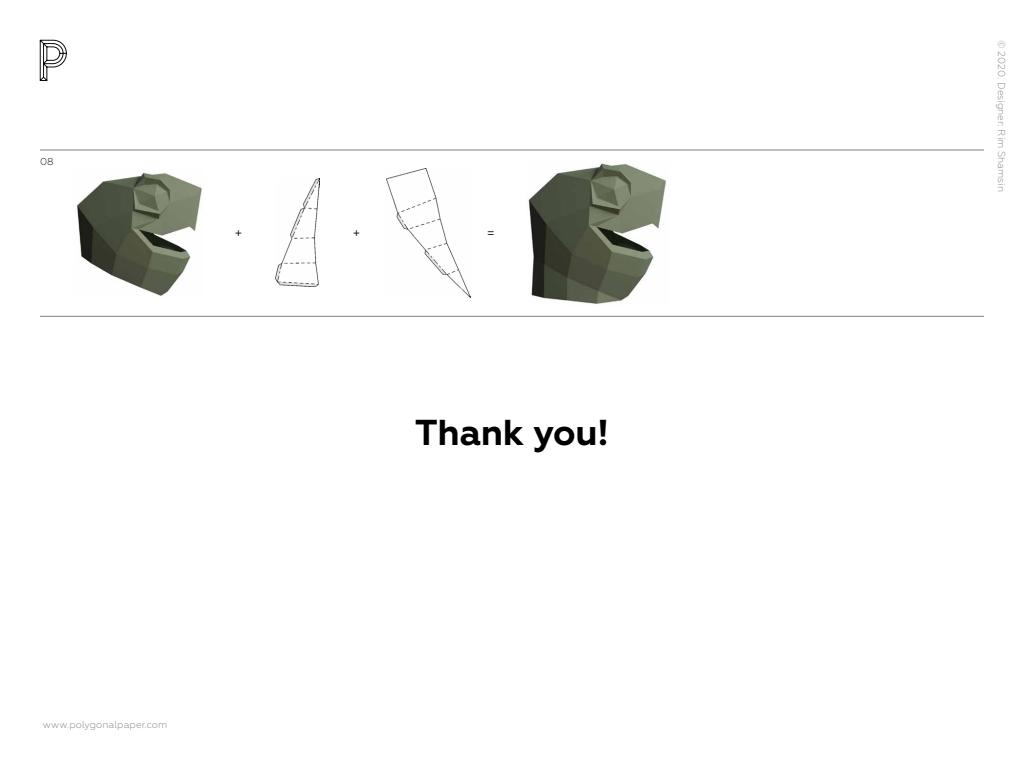
<style>
.page{position:relative;width:1024px;height:768px;background:#fff}
.page>*{position:absolute;margin:0;border:0;box-sizing:border-box;transform-origin:0 0}
.t1{font:700 36px "Geometria";letter-spacing:-.01em;color:#000}
.t2{font:12px "Geometria";color:#000}
.t3{font:300 10px "Geometria";letter-spacing:.005em;color:#808080}
.t4{font:300 10px "Geometria";color:#000}
</style>
<div class="page">
<svg style="left:40px;top:40px;width:27px;height:41px"></svg>
<hr style="left:40px;top:150px;width:944px;height:1px;background:#808080">
<hr style="left:40px;top:316px;width:944px;height:1px;background:#808080">
<img style="left:528px;top:163px;width:138px;height:141px">
<img style="left:76px;top:172px;width:126px;height:124px">
<img style="left:275px;top:179px;width:45px;height:107px">
<img style="left:387px;top:169px;width:83px;height:129px">
<p class="t4" style="left:40px;top:156px;width:15px">08</p>
<p class="t2" style="left:235px;top:226px;width:9px">+</p>
<p class="t3" style="left:43px;top:719px;width:126px">www.polygonalpaper.com</p>
<p class="t2" style="left:353px;top:226px;width:9px">+</p>
<p class="t2" style="left:487px;top:226px;width:9px">=</p>
<h1 class="t1" style="left:415px;top:411px;width:196px">Thank you!</h1>
<p class="t3" style="left:1008px;top:40px;width:153px;rotate:90deg">© 2020. Designer: Rim Shamsin</p>
</div>
